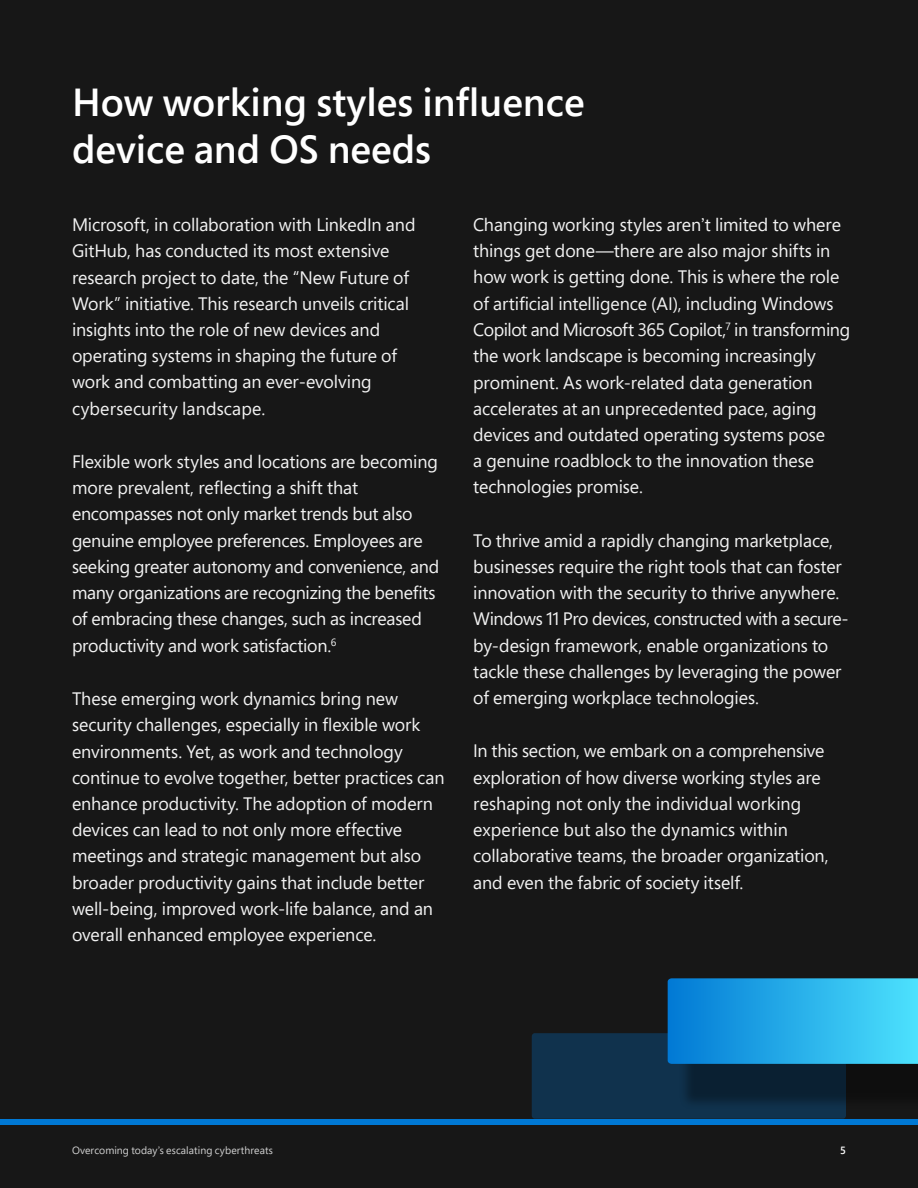
<style>
.page{position:relative;width:918px;height:1188px;background:#171717}
.page>*{position:absolute;margin:0;border:0;box-sizing:border-box;transform-origin:0 0}
.t1{font:600 39px/46.8px "Segoe Pro";color:#fff}
.t2{font:18px/26.2px "Segoe Pro";letter-spacing:-.01em;color:#f2f2f2}
.t3{font:10.5px "Segoe Pro";letter-spacing:.01em;color:#d2d2d2}
.t4{font:600 10.5px "Segoe Pro";color:#fff}
</style>
<div class="page">
<div style="left:0;top:1119px;width:918px;height:6px;background:#0078d4"></div>
<div style="left:532px;top:1033px;width:314px;height:86px;background:#10324d;border-radius:3px"></div>
<div style="left:678px;top:1007px;width:240px;height:103px;background:#000;opacity:.35"></div>
<svg style="left:668px;top:978px;width:250px;height:86px;background:#26abe7"></svg>
<h1 class="t1" style="left:72px;top:78px;width:514px">How working styles influence device and OS needs</h1>
<p class="t2" style="left:72px;top:211px;width:345px">Microsoft, in collaboration with LinkedIn and GitHub, has conducted its most extensive research project to date, the “New Future of Work” initiative. This research unveils critical insights into the role of new devices and operating systems in shaping the future of work and combatting an ever-evolving cybersecurity landscape.</p>
<p class="t2" style="left:72px;top:448px;width:369px">Flexible work styles and locations are becoming more prevalent, reflecting a shift that encompasses not only market trends but also genuine employee preferences. Employees are seeking greater autonomy and convenience, and many organizations are recognizing the benefits of embracing these changes, such as increased productivity and work satisfaction.<sup>6</sup></p>
<p class="t2" style="left:72px;top:685px;width:374px">These emerging work dynamics bring new security challenges, especially in flexible work environments. Yet, as work and technology continue to evolve together, better practices can enhance productivity. The adoption of modern devices can lead to not only more effective meetings and strategic management but also broader productivity gains that include better well-being, improved work-life balance, and an overall enhanced employee experience.</p>
<p class="t2" style="left:473px;top:211px;width:379px">Changing working styles aren’t limited to where things get done—there are also major shifts in how work is getting done. This is where the role of artificial intelligence (AI), including Windows Copilot and Microsoft 365 Copilot,<sup>7</sup> in transforming the work landscape is becoming increasingly prominent. As work-related data generation accelerates at an unprecedented pace, aging devices and outdated operating systems pose<br>a genuine roadblock to the innovation these technologies promise.</p>
<p class="t2" style="left:473px;top:527px;width:377px">To thrive amid a rapidly changing marketplace, businesses require the right tools that can foster innovation with the security to thrive anywhere.<br>Windows 11 Pro devices, constructed with a secure&shy;by-design framework, enable organizations to tackle these challenges by leveraging the power of emerging workplace technologies.</p>
<p class="t2" style="left:473px;top:738px;width:357px">In this section, we embark on a comprehensive exploration of how diverse working styles are reshaping not only the individual working experience but also the dynamics within collaborative teams, the broader organization, and even the fabric of society itself.</p>
<p class="t3" style="left:72px;top:1143px;width:202px">Overcoming today’s escalating cyberthreats</p>
<p class="t4" style="left:840px;top:1143px;width:7px">5</p>
</div>
